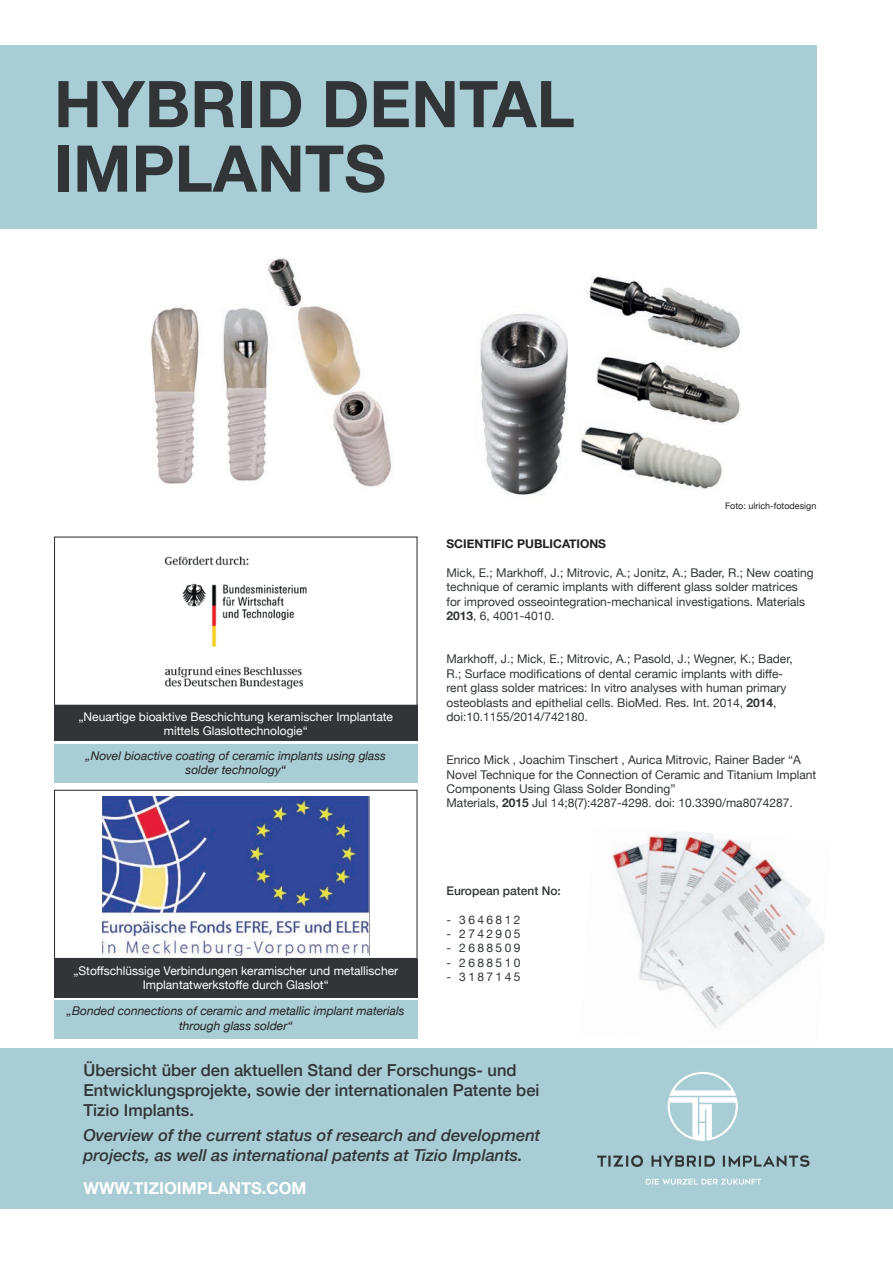
<style>
.page{position:relative;width:893px;height:1263px;background:#fff}
.page>*{position:absolute;margin:0;border:0;box-sizing:border-box;transform-origin:0 0}
.t1{font:700 64.5px/64.5px "Helvetica Neue";color:#313538}
.t2{font:500 16.5px/19.8px "Helvetica Neue";color:#313538}
.t3{font:italic 500 16.5px/19.8px "Helvetica Neue";color:#313538}
.t4{font:700 16.5px "Helvetica Neue";color:#fff}
.t5{font:12px/14.4px "Helvetica Neue";color:#313538}
.t6{font:12px/14.4px "Helvetica Neue";color:#fff;text-align:center}
.t7{font:italic 12px/14.4px "Helvetica Neue";color:#231f20;text-align:center}
.t8{font:12px "Helvetica Neue";letter-spacing:.2em;color:#313538}
.t9{font:700 12px "Helvetica Neue";color:#231f20}
.t10{font:500 12px "Helvetica Neue";color:#313538}
.t11{font:9px "Helvetica Neue";color:#231f20}
.s1{font-weight:700}
</style>
<div class="page">
<img style="left:150px;top:258px;width:242px;height:229px">
<div style="left:54px;top:1000px;width:364px;height:38px;background:#a8cdd4"></div>
<div style="left:54px;top:744px;width:364px;height:38px;background:#a8cdd4"></div>
<div style="left:0;top:46px;width:816px;height:183px;background:#a8cdd4"></div>
<div style="left:54px;top:959px;width:364px;height:38px;background:#313538"></div>
<div style="left:54px;top:706px;width:364px;height:35px;background:#313538"></div>
<img style="left:102px;top:796px;width:267px;height:159px">
<img style="left:164px;top:556px;width:143px;height:134px">
<img style="left:480px;top:276px;width:261px;height:219px">
<div style="left:54px;top:790px;width:364px;height:169px;border:1px solid #313538"></div>
<div style="left:54px;top:536px;width:364px;height:170px;border:1px solid #313538"></div>
<img style="left:612px;top:831px;width:213px;height:197px">
<div style="left:0;top:1048px;width:893px;height:160px;background:#a8cdd4"></div>
<svg style="left:723px;top:1155px;width:86px;height:12px"></svg>
<svg style="left:597px;top:1155px;width:46px;height:12px"></svg>
<svg style="left:651px;top:1155px;width:64px;height:11px"></svg>
<svg style="left:668px;top:1072px;width:70px;height:69px"></svg>
<svg style="left:646px;top:1179px;width:115px;height:5px"></svg>
<h1 class="t1" style="left:54px;top:74px;width:522px">HYBRID DENTAL<br>IMPLANTS</h1>
<p class="t11" style="left:725px;top:499px;width:93px">Foto: ulrich-fotodesign</p>
<p class="t6" style="left:79px;top:710px;width:316px">„Neuartige bioaktive Beschichtung keramischer Implantate mittels Glaslottechnologie“</p>
<p class="t7" style="left:86px;top:749px;width:302px">„Novel bioactive coating of ceramic implants using glass solder technology“</p>
<p class="t6" style="left:73px;top:964px;width:326px">„Stoffschlüssige Verbindungen keramischer und metallischer<br>Implantatwerkstoffe durch Glaslot“</p>
<p class="t7" style="left:67px;top:1004px;width:339px">„Bonded connections of ceramic and metallic implant materials through glass solder“</p>
<p class="t9" style="left:446px;top:534px;width:161px">SCIENTIFIC PUBLICATIONS</p>
<p class="t5" style="left:446px;top:566px;width:369px">Mick, E.; Markhoff, J.; Mitrovic, A.; Jonitz, A.; Bader, R.; New coating technique of ceramic implants with different glass solder matrices for improved osseointegration-mechanical investigations. Materials <span class="s1">2013</span>, 6, 4001-4010.</p>
<p class="t5" style="left:446px;top:653px;width:348px">Markhoff, J.; Mick, E.; Mitrovic, A.; Pasold, J.; Wegner, K.; Bader, R.; Surface modifications of dental ceramic implants with diffe&shy;rent glass solder matrices: In vitro analyses with human primary osteoblasts and epithelial cells. BioMed. Res. Int. 2014, <span class="s1">2014</span>, doi:10.1155/2014/742180.</p>
<p class="t5" style="left:446px;top:753px;width:371px">Enrico Mick , Joachim Tinschert , Aurica Mitrovic, Rainer Bader “A Novel Technique for the Connection of Ceramic and Titanium Implant Components Using Glass Solder Bonding”<br>Materials, <span class="s1">2015</span> Jul 14;8(7):4287-4298. doi: 10.3390/ma8074287.</p>
<p class="t10" style="left:446px;top:881px;width:116px">European patent No:</p>
<p class="t8" style="left:446px;top:911px;width:75px">- 3646812</p>
<p class="t8" style="left:446px;top:925px;width:75px">- 2742905</p>
<p class="t8" style="left:446px;top:939px;width:75px">- 2688509</p>
<p class="t8" style="left:446px;top:954px;width:75px">- 2688510</p>
<p class="t8" style="left:446px;top:968px;width:75px">- 3187145</p>
<h2 class="t2" style="left:83px;top:1059px;width:458px">Übersicht über den aktuellen Stand der Forschungs- und<br>Entwicklungsprojekte, sowie der internationalen Patente bei<br>Tizio Implants.</h2>
<h2 class="t3" style="left:83px;top:1124px;width:458px">Overview of the current status of research and development projects, as well as international patents at Tizio Implants.</h2>
<h2 class="t4" style="left:83px;top:1175px;width:224px">WWW.TIZIOIMPLANTS.COM</h2>
</div>
